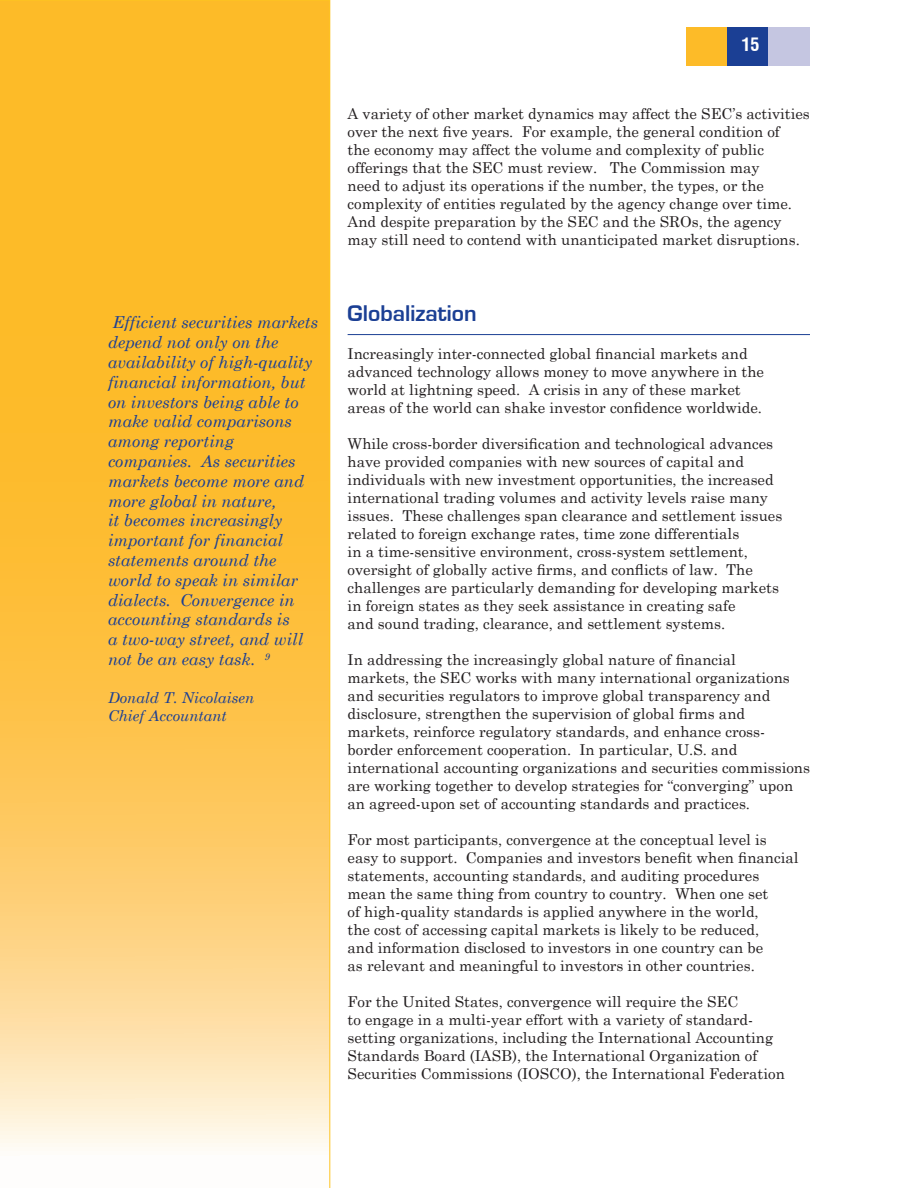
<style>
.page{position:relative;width:918px;height:1188px;background:#fff}
.page>*{position:absolute;margin:0;border:0;box-sizing:border-box;transform-origin:0 0}
.t1{font:700 21px "Euromode";color:#1b3f94}
.t2{font:700 condensed 18px "Switzerland";color:#fff}
.t3{font:italic 16.5px/19.8px "Century Schoolbook";color:#1b3f94}
.t4{font:15px/18px "Century Schoolbook";color:#231f20}
.t5{font:italic 15px/18px "Century Schoolbook";color:#1b3f94}
</style>
<div class="page">
<svg style="left:0;top:0;width:330px;height:1188px;background:#fdc756"></svg>
<div style="left:686px;top:27px;width:41px;height:39px;background:#fdbb28"></div>
<div style="left:727px;top:27px;width:42px;height:39px;background:#1b3f94"></div>
<div style="left:769px;top:27px;width:41px;height:39px;background:#c5c6e1"></div>
<hr style="left:348px;top:334px;width:462px;height:1px;background:#1b3f94">
<p class="t3" style="left:108px;top:312px;width:212px">Efficient securities markets depend not only on the availability of high-quality financial information, but on investors being able to make valid comparisons among reporting companies. As securities markets become more and more global in nature,<br>it becomes increasingly important for financial statements around the world to speak in similar dialects. Convergence in accounting standards is<br>a two-way street, and will not be an easy task. <sup>9</sup></p>
<p class="t5" style="left:108px;top:688px;width:148px">Donald T. Nicolaisen<br>Chief Accountant</p>
<p class="t2" style="left:741px;top:34px;width:19px">15</p>
<p class="t4" style="left:348px;top:103px;width:464px">A variety of other market dynamics may affect the SEC’s activities over the next five years. For example, the general condition of<br>the economy may affect the volume and complexity of public offerings that the SEC must review. The Commission may<br>need to adjust its operations if the number, the types, or the complexity of entities regulated by the agency change over time.<br>And despite preparation by the SEC and the SROs, the agency may still need to contend with unanticipated market disruptions.</p>
<h1 class="t1" style="left:348px;top:300px;width:130px">Globalization</h1>
<p class="t4" style="left:348px;top:343px;width:418px">Increasingly inter-connected global financial markets and advanced technology allows money to move anywhere in the world at lightning speed. A crisis in any of these market areas of the world can shake investor confidence worldwide.</p>
<p class="t4" style="left:348px;top:433px;width:436px">While cross-border diversification and technological advances have provided companies with new sources of capital and individuals with new investment opportunities, the increased international trading volumes and activity levels raise many issues. These challenges span clearance and settlement issues related to foreign exchange rates, time zone differentials<br>in a time-sensitive environment, cross-system settlement, oversight of globally active firms, and conflicts of law. The challenges are particularly demanding for developing markets in foreign states as they seek assistance in creating safe<br>and sound trading, clearance, and settlement systems.</p>
<p class="t4" style="left:348px;top:649px;width:464px">In addressing the increasingly global nature of financial<br>markets, the SEC works with many international organizations and securities regulators to improve global transparency and disclosure, strengthen the supervision of global firms and markets, reinforce regulatory standards, and enhance cross&shy;border enforcement cooperation. In particular, U.S. and international accounting organizations and securities commissions are working together to develop strategies for “converging” upon an agreed-upon set of accounting standards and practices.</p>
<p class="t4" style="left:348px;top:829px;width:452px">For most participants, convergence at the conceptual level is easy to support. Companies and investors benefit when financial statements, accounting standards, and auditing procedures mean the same thing from country to country. When one set<br>of high-quality standards is applied anywhere in the world,<br>the cost of accessing capital markets is likely to be reduced,<br>and information disclosed to investors in one country can be<br>as relevant and meaningful to investors in other countries.</p>
<p class="t4" style="left:348px;top:991px;width:439px">For the United States, convergence will require the SEC<br>to engage in a multi-year effort with a variety of standard&shy;setting organizations, including the International Accounting Standards Board (IASB), the International Organization of Securities Commissions (IOSCO), the International Federation</p>
</div>
